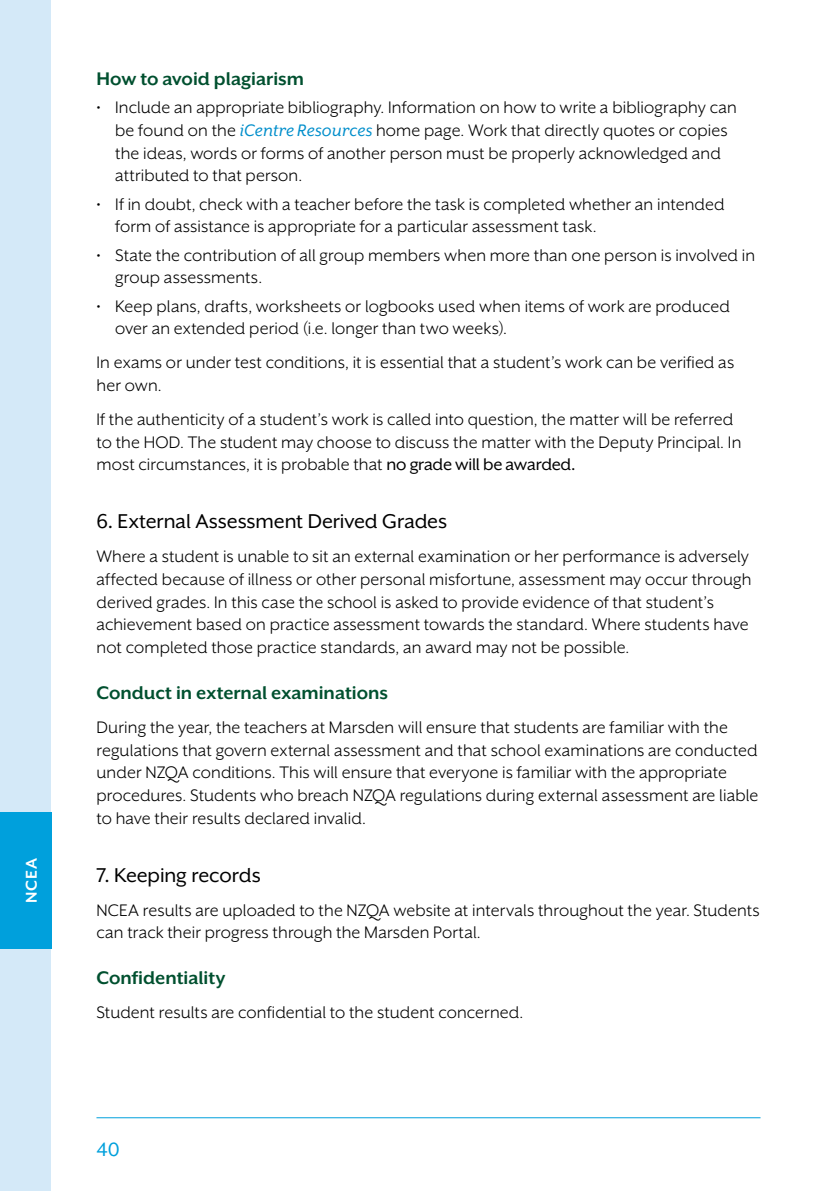
<style>
.page{position:relative;width:840px;height:1191px;background:#fff}
.page>*{position:absolute;margin:0;border:0;box-sizing:border-box;transform-origin:0 0}
.t1{font:23px "Mr Eaves XL San OT";letter-spacing:-.005em;color:#000}
.t2{font:22px "Mr Eaves XL San OT";color:#00a0dc}
.t3{font:700 21px "Mr Eaves XL San OT";color:#00502f}
.t4{font:19.2px/22.6px "Mr Eaves XL San OT";letter-spacing:.005em;color:#000}
.t5{font:700 18px "Mr Eaves XL Mod OT";color:#fff}
.s1{font-style:italic;color:#008ecb}
.s2{font-style:inherit}
</style>
<div class="page">
<hr style="left:96px;top:1117px;width:664px;height:1px;background:#00a0dc">
<div style="left:0;top:0;width:51px;height:1191px;background:#d4e9f8"></div>
<div style="left:0;top:812px;width:51px;height:136px;background:#00a0dc"></div>
<p class="t5" style="left:21px;top:902px;width:46px;rotate:-90deg">NCEA</p>
<p class="t3" style="left:96px;top:67px;width:209px">How to avoid plagiarism</p>
<p class="t4" style="left:115px;top:96px;width:622px;text-indent:-19px">• Include an appropriate bibliography. Information on how to write a bibliography can be found on the <span class="s1">iCentre Resources</span> home page. Work that directly quotes or copies the ideas, words or forms of another person must be properly acknowledged and attributed to that person.</p>
<p class="t4" style="left:115px;top:192px;width:610px;text-indent:-19px">• If in doubt, check with a teacher before the task is completed whether an intended form of assistance is appropriate for a particular assessment task.</p>
<p class="t4" style="left:115px;top:243px;width:641px;text-indent:-19px">• State the contribution of all group members when more than one person is involved in group assessments.</p>
<p class="t4" style="left:115px;top:294px;width:616px;text-indent:-19px">• Keep plans, drafts, worksheets or logbooks used when items of work are produced over an extended period (i.e. longer than two weeks).</p>
<p class="t4" style="left:96px;top:351px;width:639px">In exams or under test conditions, it is essential that a student’s work can be verified as her own.</p>
<p class="t4" style="left:96px;top:408px;width:646px">If the authenticity of a student’s work is called into question, the matter will be referred to the HOD. The student may choose to discuss the matter with the Deputy Principal. In most circumstances, it is probable that <span class="s2">no grade will be awarded.</span></p>
<p class="t1" style="left:96px;top:509px;width:352px">6. External Assessment Derived Grades</p>
<p class="t4" style="left:96px;top:545px;width:656px">Where a student is unable to sit an external examination or her performance is adversely affected because of illness or other personal misfortune, assessment may occur through derived grades. In this case the school is asked to provide evidence of that student’s achievement based on practice assessment towards the standard. Where students have not completed those practice standards, an award may not be possible.</p>
<p class="t3" style="left:96px;top:681px;width:293px">Conduct in external examinations</p>
<p class="t4" style="left:96px;top:715px;width:663px">During the year, the teachers at Marsden will ensure that students are familiar with the regulations that govern external assessment and that school examinations are conducted under NZQA conditions. This will ensure that everyone is familiar with the appropriate procedures. Students who breach NZQA regulations during external assessment are liable to have their results declared invalid.</p>
<p class="t1" style="left:96px;top:862px;width:166px">7. Keeping records</p>
<p class="t4" style="left:96px;top:898px;width:664px">NCEA results are uploaded to the NZQA website at intervals throughout the year. Students can track their progress through the Marsden Portal.</p>
<p class="t3" style="left:96px;top:966px;width:130px">Confidentiality</p>
<p class="t4" style="left:96px;top:1001px;width:428px">Student results are confidential to the student concerned.</p>
<p class="t2" style="left:96px;top:1137px;width:25px">40</p>
</div>
